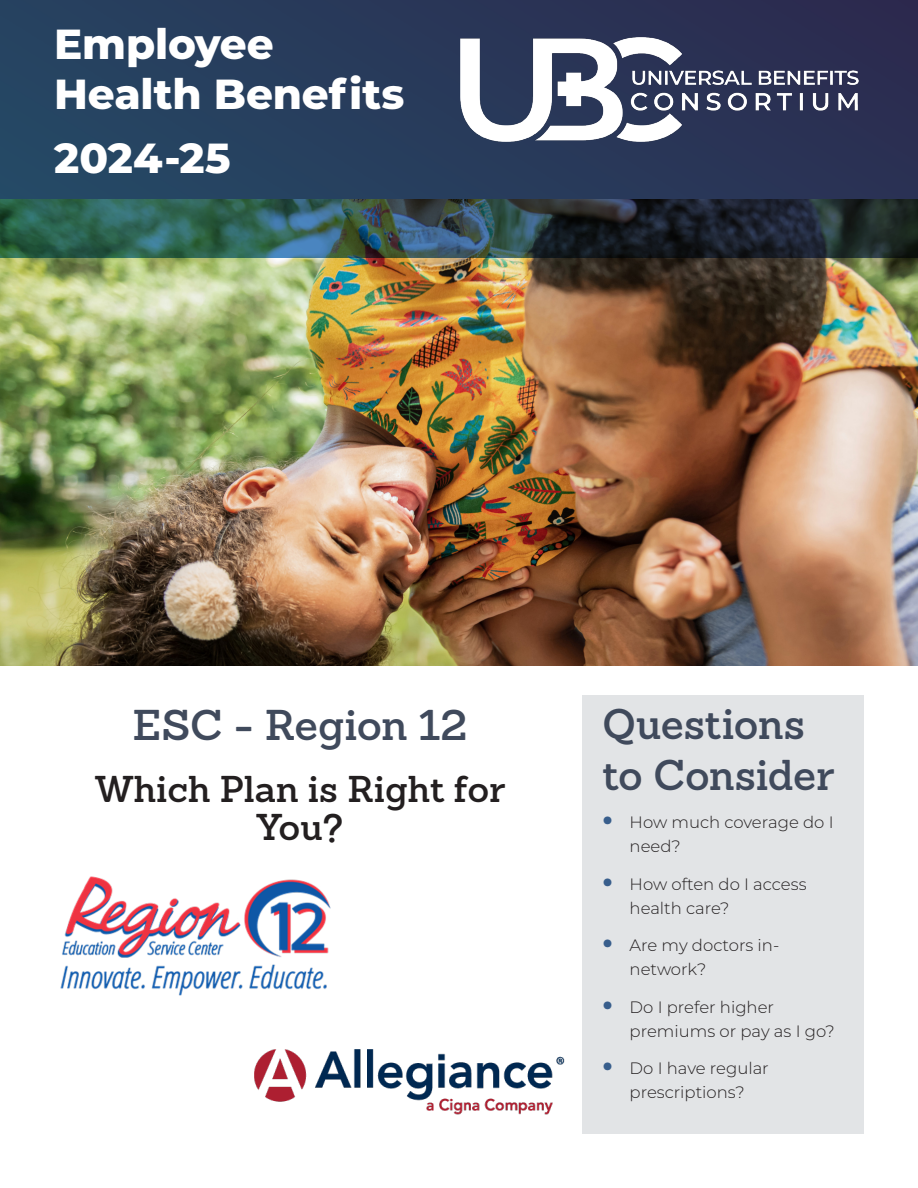
<style>
.page{position:relative;width:918px;height:1188px;background:#fff}
.page>*{position:absolute;margin:0;border:0;box-sizing:border-box;transform-origin:0 0}
.General_Copy{font:600 42px/50.4px "Sanchez";letter-spacing:-.005em;color:#404a5c}
.General_Copy-2{font:800 42px/50.4px "Montserrat";letter-spacing:-.005em;color:#fff}
.General_Copy-3{font:600 36.45px "Sanchez";color:#231f20}
.t1{font:300 16.5px/24px "Montserrat";color:#231f20}
.s1{font-weight:800;font-size:27px;color:#385e8c}
</style>
<div class="page">
<img style="left:0;top:257px;width:918px;height:408px">
<img style="left:0;top:0;width:918px;height:257px">
<img style="left:438px;top:28px;width:443px;height:133px">
<div style="left:582px;top:696px;width:282px;height:438px;background:#e2e4e6"></div>
<img style="left:60px;top:876px;width:270px;height:120px">
<img style="left:255px;top:1049px;width:310px;height:66px">
<p class="General_Copy-2" style="left:54px;top:16px;width:352px">Employee<br>Health Benefits</p>
<p class="General_Copy-2" style="left:54px;top:130px;width:178px">2024-25</p>
<p class="General_Copy" style="left:132px;top:699px;width:337px">ESC - Region 12</p>
<p class="General_Copy-3" style="left:96px;top:765px;width:411px">Which Plan is Right for</p>
<p class="General_Copy-3" style="left:257px;top:803px;width:88px">You?</p>
<p class="General_Copy" style="left:603px;top:699px;width:233px">Questions to Consider</p>
<p class="t1" style="left:630px;top:810px;width:205px;text-indent:-27px"><span class="s1">•</span> How much coverage do I need?</p>
<p class="t1" style="left:630px;top:871px;width:178px;text-indent:-27px"><span class="s1">•</span> How often do I access health care?</p>
<p class="t1" style="left:630px;top:933px;width:151px;text-indent:-27px"><span class="s1">•</span> Are my doctors in&shy;network?</p>
<p class="t1" style="left:630px;top:994px;width:207px;text-indent:-27px"><span class="s1">•</span> Do I prefer higher premiums or pay as I go?</p>
<p class="t1" style="left:603px;top:1056px;width:168px;text-align:center"><span class="s1">•</span> Do I have regular prescriptions?</p>
</div>
